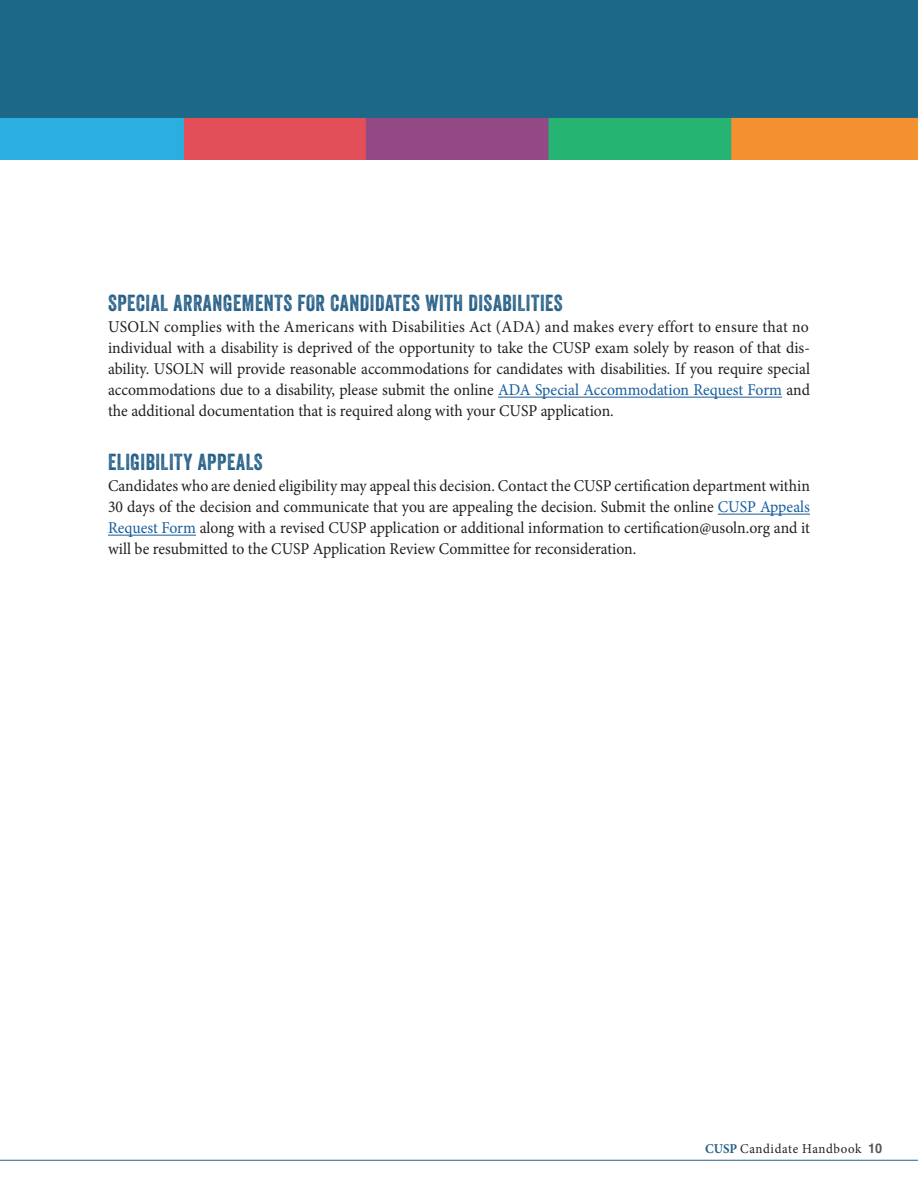
<style>
.page{position:relative;width:918px;height:1188px;background:#fff}
.page>*{position:absolute;margin:0;border:0;box-sizing:border-box;transform-origin:0 0}
.Subheads{font:22.5px "Veneer";letter-spacing:.025em;color:#266088;scale:.95 1}
.Body_Copy{font:16.5px/21px "Minion Pro";color:#231f20;text-align:justify;scale:.95 1}
.Body_Copy-2{font:16.5px "Minion Pro";letter-spacing:.02em;color:#231f20;scale:.95 1}
.t1{font:13.5px "Minion Pro";letter-spacing:.045em;color:#231f20;scale:.95 1}
.s1{color:#175d9e}
.s2{font-weight:700;color:#266088}
.s3{font-family:"Helvetica";font-weight:700;color:#57585a}
</style>
<div class="page">
<hr style="left:0;top:1160px;width:918px;height:1px;background:#266088">
<img style="left:0;top:0;width:918px;height:160px">
<hr style="left:498px;top:397px;width:284px;height:1px;background:#175d9e">
<hr style="left:718px;top:514px;width:92px;height:1px;background:#175d9e">
<hr style="left:108px;top:535px;width:88px;height:1px;background:#175d9e">
<p class="Subheads" style="left:108px;top:290px;width:480px">SPECIAL ARRANGEMENTS FOR CANDIDATES WITH DISABILITIES</p>
<p class="Body_Copy-2" style="left:108px;top:316px;width:739px">USOLN complies with the Americans with Disabilities Act (ADA) and makes every effort to ensure that no</p>
<p class="Body_Copy" style="left:108px;top:338px;width:740px">individual with a disability is deprived of the opportunity to take the CUSP exam solely by reason of that dis&shy;ability. USOLN will provide reasonable accommodations for candidates with disabilities. If you require special accommodations due to a disability, please submit the online <span class="s1">ADA Special Accommodation Request Form</span> and the additional documentation that is required along with your CUSP application.</p>
<p class="Subheads" style="left:108px;top:449px;width:164px">ELIGIBILITY APPEALS</p>
<p class="Body_Copy" style="left:108px;top:476px;width:740px">Candidates who are denied eligibility may appeal this decision. Contact the CUSP certification department within</p>
<p class="Body_Copy" style="left:108px;top:497px;width:740px">30 days of the decision and communicate that you are appealing the decision. Submit the online <span class="s1">CUSP Appeals Request Form</span> along with a revised CUSP application or additional information to certification@usoln.org and it will be resubmitted to the CUSP Application Review Committee for reconsideration.</p>
<p class="t1" style="left:705px;top:1140px;width:188px"><span class="s2">CUSP</span> Candidate Handbook <span class="s3">10</span></p>
</div>
